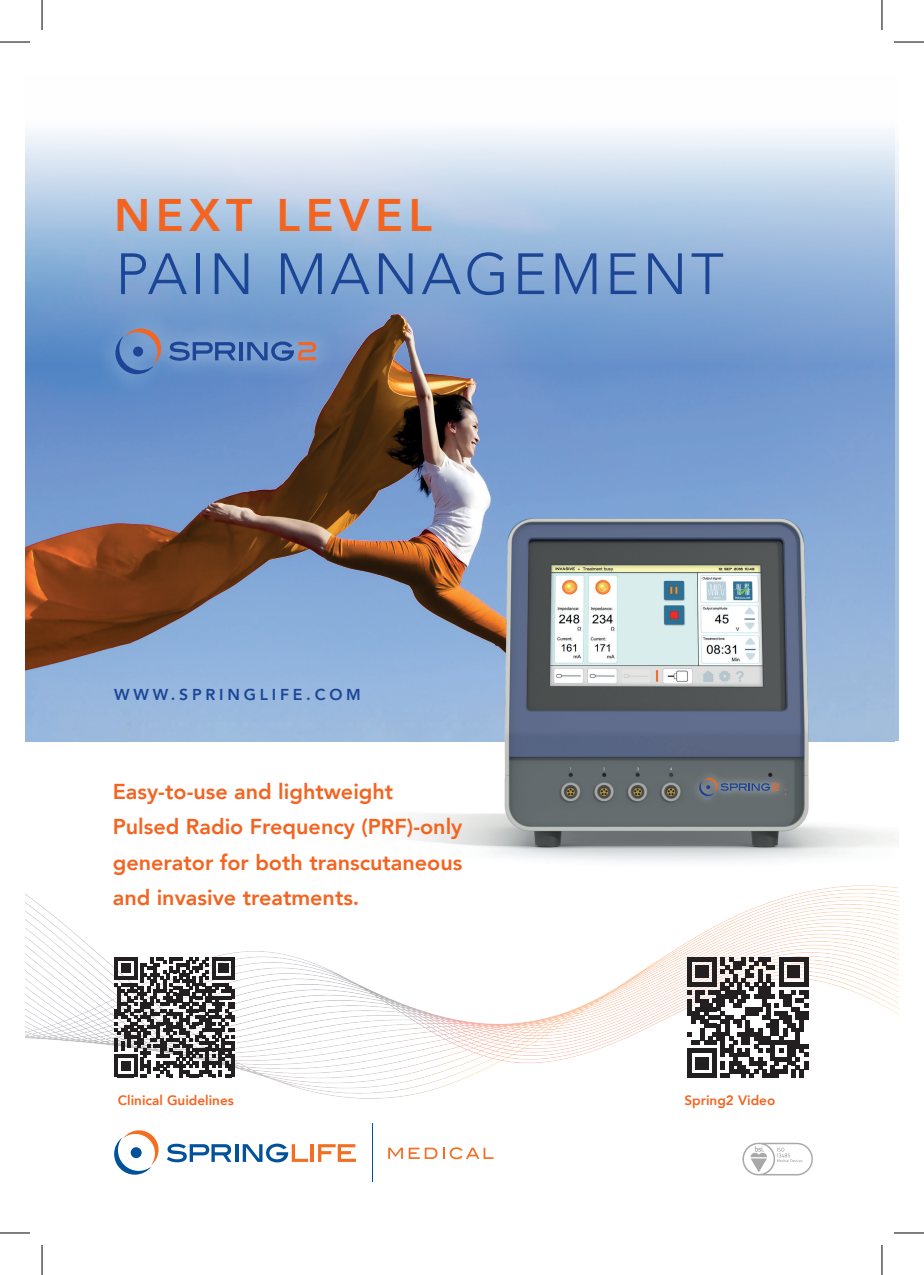
<style>
.page{position:relative;width:924px;height:1275px;background:#fff}
.page>*{position:absolute;margin:0;border:0;box-sizing:border-box;transform-origin:0 0}
.t1{font:300 57.6px "Avenir";letter-spacing:.06em;color:#1c4596}
.t2{font:800 45.6px "Avenir";letter-spacing:.12em;color:#f36421}
.t3{font:800 21.6px/35.4px "Avenir";color:#f36421}
.t4{font:800 15.8px "Avenir";letter-spacing:.24em;color:#1c4596}
.t5{font:800 13.6px "Avenir";color:#f36421}
</style>
<div class="page">
<img style="left:25px;top:887px;width:873px;height:212px">
<img style="left:25px;top:131px;width:868px;height:610px">
<img style="left:742px;top:1142px;width:71px;height:34px">
<svg style="left:388px;top:1147px;width:105px;height:12px"></svg>
<hr style="left:372px;top:1123px;width:1px;height:58px;background:#01519b">
<svg style="left:167px;top:1143px;width:64px;height:19px"></svg>
<hr style="left:235px;top:1144px;width:3px;height:17px;background:#01519b">
<svg style="left:242px;top:1143px;width:66px;height:19px"></svg>
<hr style="left:310px;top:1144px;width:3px;height:17px;background:#f36e21">
<svg style="left:318px;top:1144px;width:38px;height:17px"></svg>
<svg style="left:114px;top:1130px;width:44px;height:44px"></svg>
<div style="left:131px;top:1147px;width:11px;height:11px;background:#01519b;border-radius:50%"></div>
<img style="left:367px;top:445px;width:531px;height:442px">
<img style="left:503px;top:518px;width:305px;height:267px">
<div style="left:690px;top:770px;width:97px;height:35px;background:#656d6f"></div>
<svg style="left:699px;top:778px;width:79px;height:18px"></svg>
<div style="left:95px;top:308px;width:243px;height:89px;background:#fff;opacity:.75"></div>
<svg style="left:115px;top:328px;width:46px;height:46px;background:#7189b5"></svg>
<div style="left:133px;top:346px;width:10px;height:10px;background:#1d4495;border-radius:50%"></div>
<svg style="left:169px;top:342px;width:66px;height:19px"></svg>
<hr style="left:239px;top:342px;width:3px;height:18px;background:#1d4495">
<svg style="left:247px;top:341px;width:69px;height:20px"></svg>
<svg style="left:687px;top:957px;width:120px;height:120px"></svg>
<svg style="left:114px;top:957px;width:121px;height:120px"></svg>
<hr style="left:231px;top:1041px;width:4px;height:10px;background:#231f20">
<hr style="left:231px;top:1054px;width:4px;height:23px;background:#231f20">
<hr style="left:0;top:42px;width:30px;height:1px;background:#000">
<hr style="left:893px;top:42px;width:30px;height:1px;background:#000">
<hr style="left:0;top:1232px;width:30px;height:1px;background:#000">
<hr style="left:893px;top:1232px;width:30px;height:1px;background:#000">
<hr style="left:42px;top:0;width:1px;height:30px;background:#000">
<hr style="left:42px;top:1245px;width:1px;height:30px;background:#000">
<hr style="left:881px;top:0;width:1px;height:30px;background:#000">
<hr style="left:881px;top:1245px;width:1px;height:30px;background:#000">
<h2 class="t2" style="left:114px;top:180px;width:319px">NEXT LEVEL</h2>
<h1 class="t1" style="left:115px;top:240px;width:609px">PAIN MANAGEMENT</h1>
<p class="t4" style="left:114px;top:682px;width:248px">WWW.SPRINGLIFE.COM</p>
<p class="t3" style="left:113px;top:773px;width:351px">Easy-to-use and lightweight<br>Pulsed Radio Frequency (PRF)-only generator for both transcutaneous and invasive treatments.</p>
<p class="t5" style="left:118px;top:1089px;width:117px">Clinical Guidelines</p>
<p class="t5" style="left:684px;top:1089px;width:92px">Spring2 Video</p>
</div>
